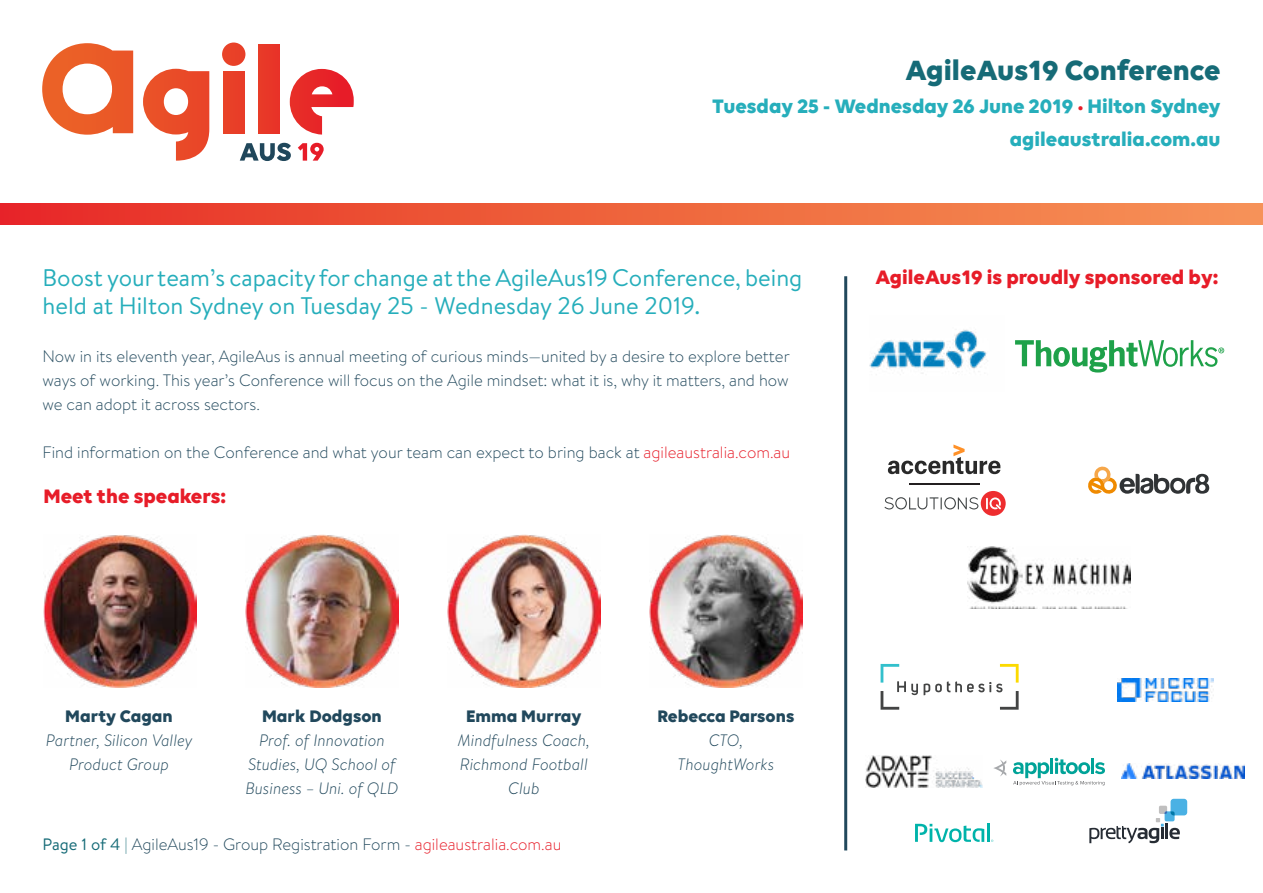
<style>
.page{position:relative;width:1263px;height:893px;background:#fff}
.page>*{position:absolute;margin:0;border:0;box-sizing:border-box;transform-origin:0 0}
.t1{font:700 30px "Volte";color:#166b77}
.t2{font:24px/28.5px "Brandon Text";color:#26aebb}
.t3{font:700 21px/33px "Volte";color:#26aebb;text-align:right}
.t4{font:700 21px "Volte";color:#e71c28}
.t5{font:700 18px "Volte";color:#21485c}
.t6{font:300 16.5px/24px "Brandon Text";color:#21485c;text-align:justify}
.t7{font:italic 300 16.5px/24px "Brandon Text";color:#21485c;text-align:center}
.s1{color:#e71c28}
.s2{font-weight:400;color:#166b77}
.s3{color:#166b77}
</style>
<div class="page">
<div style="left:0;top:203px;width:1263px;height:22px;background:linear-gradient(to right,#e72c25,#f69756)"></div>
<img style="left:245px;top:535px;width:153px;height:153px">
<img style="left:447px;top:535px;width:153px;height:153px">
<img style="left:649px;top:535px;width:153px;height:153px">
<img style="left:43px;top:535px;width:153px;height:153px">
<hr style="left:844px;top:276px;width:3px;height:574px;background:#21485c">
<img style="left:869px;top:329px;width:118px;height:45px">
<svg style="left:1015px;top:340px;width:209px;height:33px"></svg>
<svg style="left:884px;top:491px;width:122px;height:25px"></svg>
<svg style="left:888px;top:444px;width:112px;height:30px"></svg>
<hr style="left:909px;top:484px;width:70px;height:1px;background:#231f20">
<svg style="left:1088px;top:467px;width:121px;height:27px"></svg>
<img style="left:967px;top:546px;width:164px;height:63px">
<svg style="left:880px;top:664px;width:138px;height:46px"></svg>
<img style="left:1118px;top:679px;width:95px;height:23px">
<img style="left:866px;top:755px;width:116px;height:33px">
<img style="left:1122px;top:764px;width:123px;height:15px">
<div style="left:1159px;top:806px;width:8px;height:8px;background:#c0bfbf;border-radius:2px"></div>
<div style="left:1170px;top:799px;width:17px;height:16px;background:#4ab1e4;border-radius:3px"></div>
<svg style="left:1089px;top:811px;width:91px;height:32px"></svg>
<svg style="left:240px;top:143px;width:51px;height:18px"></svg>
<svg style="left:298px;top:143px;width:26px;height:18px"></svg>
<div style="left:222px;top:43px;width:23px;height:23px;background:#e94128;border-radius:12px"></div>
<div style="left:223px;top:71px;width:21px;height:62px;background:#e83f28"></div>
<div style="left:258px;top:44px;width:21px;height:89px;background:#e83728"></div>
<svg style="left:143px;top:69px;width:66px;height:92px"></svg>
<svg style="left:290px;top:69px;width:64px;height:66px"></svg>
<svg style="left:42px;top:43px;width:91px;height:92px"></svg>
<hr style="left:987px;top:824px;width:3px;height:18px;background:#00b3aa">
<svg style="left:915px;top:824px;width:69px;height:18px"></svg>
<svg style="left:993px;top:760px;width:13px;height:16px"></svg>
<svg style="left:1013px;top:758px;width:92px;height:27px"></svg>
<h1 class="t1" style="left:905px;top:52px;width:316px">AgileAus19 Conference</h1>
<p class="t3" style="left:712px;top:89px;width:509px">Tuesday 25 - Wednesday 26 June 2019 <span class="s1">.</span> Hilton Sydney agileaustralia.com.au</p>
<h2 class="t2" style="left:43px;top:262px;width:761px">Boost your team’s capacity for change at the AgileAus19 Conference, being held at Hilton Sydney on Tuesday 25 - Wednesday 26 June 2019.</h2>
<p class="t6" style="left:43px;top:344px;width:749px">Now in its eleventh year, AgileAus is annual meeting of curious minds—united by a desire to explore better ways of working. This year’s Conference will focus on the Agile mindset: what it is, why it matters, and how we can adopt it across sectors.</p>
<p class="t6" style="left:43px;top:440px;width:749px">Find information on the Conference and what your team can expect to bring back at <span class="s1">agileaustralia.com.au</span></p>
<p class="t4" style="left:43px;top:483px;width:184px">Meet the speakers:</p>
<p class="t4" style="left:875px;top:265px;width:344px">AgileAus19 is proudly sponsored by:</p>
<p class="t5" style="left:65px;top:705px;width:109px">Marty Cagan</p>
<p class="t7" style="left:46px;top:728px;width:148px">Partner, Silicon Valley<br>Product Group</p>
<p class="t5" style="left:262px;top:705px;width:121px">Mark Dodgson</p>
<p class="t7" style="left:245px;top:728px;width:155px">Prof. of Innovation<br>Studies, UQ School of<br>Business – Uni. of QLD</p>
<p class="t5" style="left:466px;top:705px;width:117px">Emma Murray</p>
<p class="t7" style="left:458px;top:728px;width:133px">Mindfulness Coach,<br>Richmond Football<br>Club</p>
<p class="t6" style="left:43px;top:832px;width:520px"><span class="s2">Page 1 of 4</span> <span class="s3">|</span> AgileAus19 - Group Registration Form - <span class="s1">agileaustralia.com.au</span></p>
<p class="t5" style="left:657px;top:706px;width:138px">Rebecca Parsons</p>
<p class="t7" style="left:678px;top:728px;width:98px">CTO,<br>ThoughtWorks</p>
</div>
